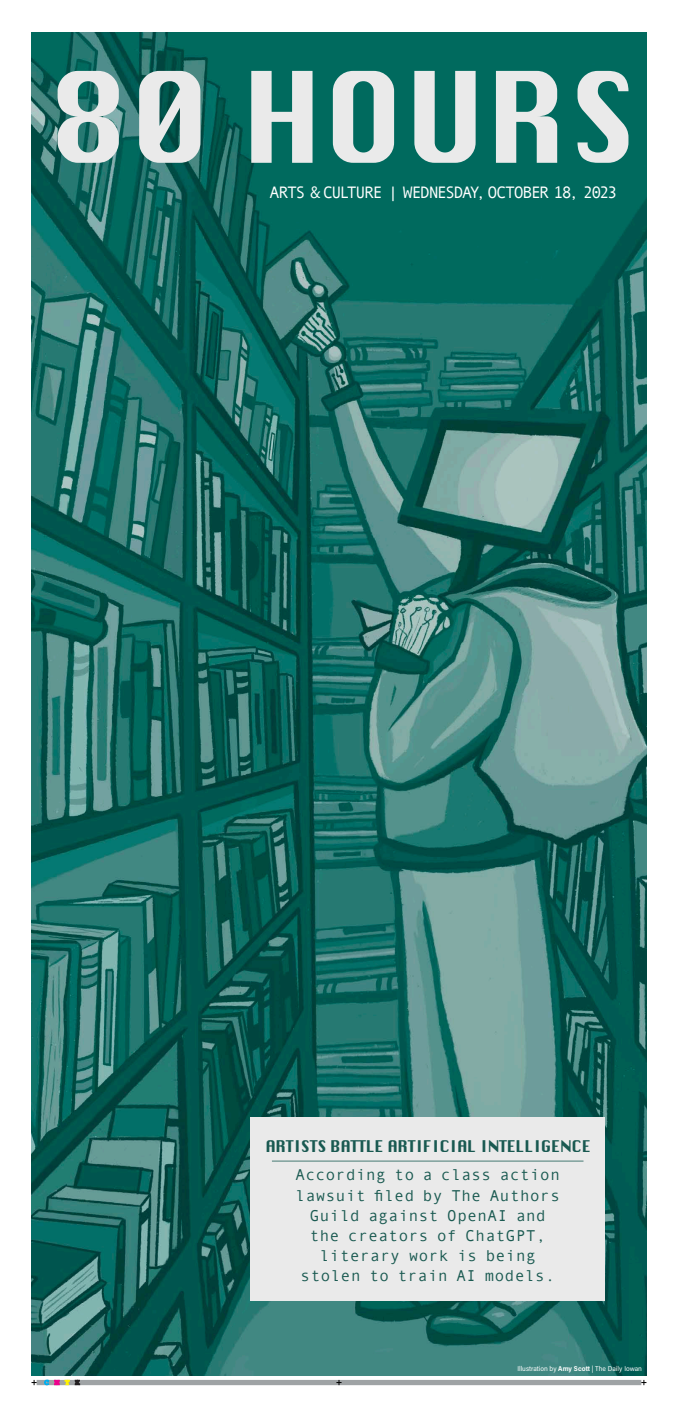
<style>
.page{position:relative;width:678px;height:1418px;background:#fff}
.page>*{position:absolute;margin:0;border:0;box-sizing:border-box;transform-origin:0 0}
.t1{font:122.5px "Chicago";color:#eaeaea}
.t2{font:16.62px "Andale Mono";letter-spacing:-.09em;color:#fff}
.t3{font:15.75px/20.1px "Andale Mono";letter-spacing:.04em;color:#1a5a51;text-align:center}
.t4{font:15.75px "Chicago";letter-spacing:-.02em;color:#195951}
.t5{font:7px "Acumin Variable Concept";color:#fff}
</style>
<div class="page">
<div style="left:37px;top:1379px;width:604px;height:6px;background:#9fa3a5"></div>
<svg style="left:44px;top:1379px;width:15px;height:6px"></svg>
<svg style="left:65px;top:1380px;width:15px;height:4px"></svg>
<svg style="left:32px;top:1379px;width:5px;height:6px"></svg>
<svg style="left:336px;top:1379px;width:5px;height:6px"></svg>
<svg style="left:641px;top:1379px;width:5px;height:6px"></svg>
<img style="left:32px;top:33px;width:614px;height:1342px">
<div style="left:250px;top:1116px;width:354px;height:184px;background:#eaeaea"></div>
<hr style="left:272px;top:1160px;width:311px;height:1px;background:#477a74">
<p class="t1" style="left:47px;top:40px;width:592px">80 HOURS</p>
<p class="t2" style="left:269px;top:181px;width:349px">ARTS &amp; CULTURE | WEDNESDAY, OCTOBER 18, 2023</p>
<p class="t4" style="left:265px;top:1136px;width:327px">ARTISTS BATTLE ARTIFICIAL INTELLIGENCE</p>
<p class="t3" style="left:295px;top:1164px;width:265px">According to a class action lawsuit filed by The Authors<br>Guild against OpenAI and the creators of ChatGPT, literary work is being stolen to train AI models.</p>
<p class="t5" style="left:517px;top:1363px;width:126px">Illustration by Amy Scott | The Daily Iowan</p>
</div>
